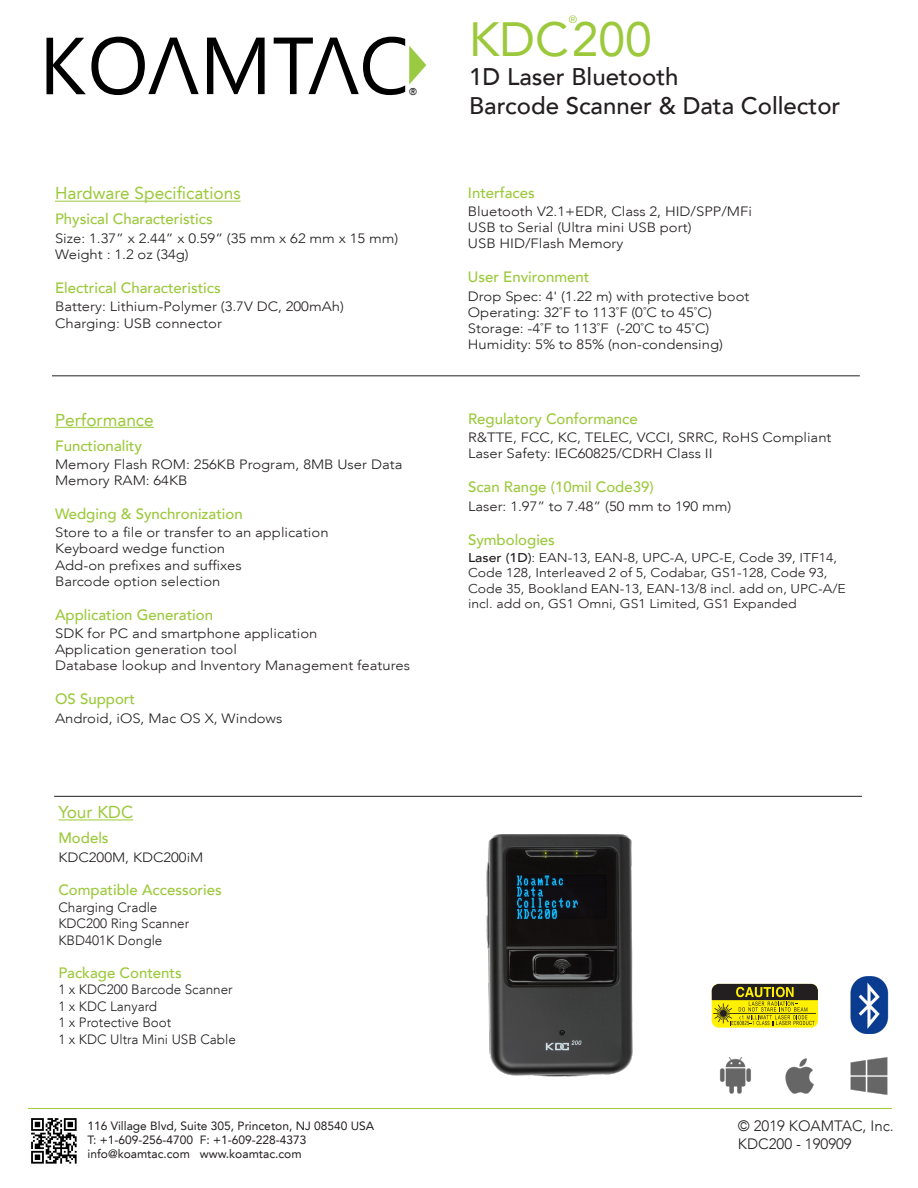
<style>
.page{position:relative;width:918px;height:1188px;background:#fff}
.page>*{position:absolute;margin:0;border:0;box-sizing:border-box;transform-origin:0 0}
.t1{font:48px "Avenir LT";color:#9cc93b}
.t2{font:500 24px/28.8px "Avenir LT";color:#231f20}
.t3{font:17.25px "Avenir LT";color:#9cc93b}
.t4{font:500 15px "Avenir LT";color:#9cc93b}
.t5{font:300 15px/18px "Avenir LT";color:#231f20}
.t6{font:300 13.5px/16.2px "Avenir LT";color:#231f20;scale:1.1 1}
.t7{font:300 13.5px/16.5px "Avenir LT";color:#231f20}
.t8{font:300 12.75px/15.3px "Avenir LT";color:#231f20;scale:1.1 1}
.t9{font:12px/14.4px "Avenir LT";color:#231f20}
.t10{font:10.5px "Avenir LT";color:#9cc93b}
.t11{font:500 9.9px "Avenir LT";color:#231f20}
.s1{font-weight:500}
</style>
<div class="page">
<div style="left:712px;top:984px;width:106px;height:44px;background:#fff101;border-radius:7px"></div>
<svg style="left:712px;top:984px;width:106px;height:41px"></svg>
<svg style="left:207px;top:38px;width:58px;height:56px"></svg>
<svg style="left:47px;top:37px;width:152px;height:58px"></svg>
<svg style="left:274px;top:37px;width:152px;height:58px"></svg>
<hr style="left:55px;top:427px;width:99px;height:1px;background:#9cc93b">
<hr style="left:28px;top:1108px;width:864px;height:1px;background:#9cc93b">
<hr style="left:55px;top:201px;width:186px;height:1px;background:#9cc93b">
<hr style="left:52px;top:376px;width:808px;height:1px;background:#231f20">
<hr style="left:54px;top:796px;width:808px;height:1px;background:#231f20">
<img style="left:719px;top:1057px;width:169px;height:38px">
<img style="left:850px;top:977px;width:39px;height:56px">
<hr style="left:58px;top:820px;width:75px;height:1px;background:#9cc93b">
<img style="left:486px;top:834px;width:147px;height:243px">
<img style="left:31px;top:1118px;width:46px;height:46px">
<p class="t11" style="left:409px;top:86px;width:9px">®</p>
<p class="t3" style="left:55px;top:183px;width:187px">Hardware Specifications</p>
<p class="t4" style="left:55px;top:211px;width:159px">Physical Characteristics</p>
<p class="t6" style="left:55px;top:230px;width:314px">Size: 1.37” x 2.44” x 0.59” (35 mm x 62 mm x 15 mm)<br>Weight : 1.2 oz (34g)</p>
<p class="t4" style="left:55px;top:279px;width:167px">Electrical Characteristics</p>
<p class="t6" style="left:55px;top:298px;width:264px;line-height:17px">Battery: Lithium-Polymer (3.7V DC, 200mAh)<br>Charging: USB connector</p>
<p class="t3" style="left:55px;top:410px;width:100px">Performance</p>
<p class="t4" style="left:55px;top:437px;width:88px">Functionality</p>
<p class="t6" style="left:55px;top:456px;width:317px">Memory Flash ROM: 256KB Program, 8MB User Data<br>Memory RAM: 64KB</p>
<p class="t4" style="left:55px;top:505px;width:189px">Wedging &amp; Synchronization</p>
<p class="t6" style="left:55px;top:525px;width:250px">Store to a file or transfer to an application<br>Keyboard wedge function<br>Add-on prefixes and suffixes<br>Barcode option selection</p>
<p class="t4" style="left:55px;top:606px;width:160px">Application Generation</p>
<p class="t6" style="left:55px;top:625px;width:324px">SDK for PC and smartphone application<br>Application generation tool<br>Database lookup and Inventory Management features</p>
<p class="t4" style="left:55px;top:691px;width:82px">OS Support</p>
<p class="t6" style="left:55px;top:710px;width:208px">Android, iOS, Mac OS X, Windows</p>
<p class="t3" style="left:58px;top:802px;width:76px">Your KDC</p>
<p class="t4" style="left:58px;top:829px;width:52px">Models</p>
<p class="t6" style="left:58px;top:849px;width:133px">KDC200M, KDC200iM</p>
<p class="t4" style="left:58px;top:882px;width:165px">Compatible Accessories</p>
<p class="t7" style="left:58px;top:899px;width:132px">Charging Cradle<br>KDC200 Ring Scanner<br>KBD401K Dongle</p>
<p class="t4" style="left:58px;top:964px;width:125px">Package Contents</p>
<p class="t7" style="left:58px;top:982px;width:179px">1 x KDC200 Barcode Scanner<br>1 x KDC Lanyard<br>1 x Protective Boot<br>1 x KDC Ultra Mini USB Cable</p>
<p class="t9" style="left:88px;top:1118px;width:288px">116 Village Blvd, Suite 305, Princeton, NJ 08540 USA<br>T: +1-609-256-4700 F: +1-609-228-4373 info@koamtac.com www.koamtac.com</p>
<p class="t10" style="left:569px;top:13px;width:10px">®</p>
<h1 class="t1" style="left:469px;top:11px;width:184px">KDC200</h1>
<h2 class="t2" style="left:469px;top:63px;width:373px">1D Laser Bluetooth<br>Barcode Scanner &amp; Data Collector</h2>
<p class="t4" style="left:468px;top:184px;width:68px">Interfaces</p>
<p class="t6" style="left:468px;top:203px;width:260px">Bluetooth V2.1+EDR, Class 2, HID/SPP/MFi<br>USB to Serial (Ultra mini USB port)<br>USB HID/Flash Memory</p>
<p class="t4" style="left:468px;top:268px;width:123px">User Environment</p>
<p class="t6" style="left:468px;top:288px;width:258px">Drop Spec: 4' (1.22 m) with protective boot Operating: 32˚F to 113˚F (0˚C to 45˚C)<br>Storage: -4˚F to 113˚F (-20˚C to 45˚C)<br>Humidity: 5% to 85% (non-condensing)</p>
<p class="t4" style="left:468px;top:410px;width:171px">Regulatory Conformance</p>
<p class="t6" style="left:468px;top:429px;width:332px">R&amp;TTE, FCC, KC, TELEC, VCCI, SRRC, RoHS Compliant<br>Laser Safety: IEC60825/CDRH Class II</p>
<p class="t4" style="left:468px;top:478px;width:187px">Scan Range (10mil Code39)</p>
<p class="t6" style="left:468px;top:498px;width:241px">Laser: 1.97” to 7.48” (50 mm to 190 mm)</p>
<p class="t4" style="left:468px;top:531px;width:88px">Symbologies</p>
<p class="t8" style="left:468px;top:550px;width:345px"><span class="s1">Laser (1D)</span>: EAN-13, EAN-8, UPC-A, UPC-E, Code 39, ITF14, Code 128, Interleaved 2 of 5, Codabar, GS1-128, Code 93, Code 35, Bookland EAN-13, EAN-13/8 incl. add on, UPC-A/E incl. add on, GS1 Omni, GS1 Limited, GS1 Expanded</p>
<p class="t5" style="left:738px;top:1117px;width:157px">© 2019 KOAMTAC, Inc.<br>KDC200 - 190909</p>
</div>
